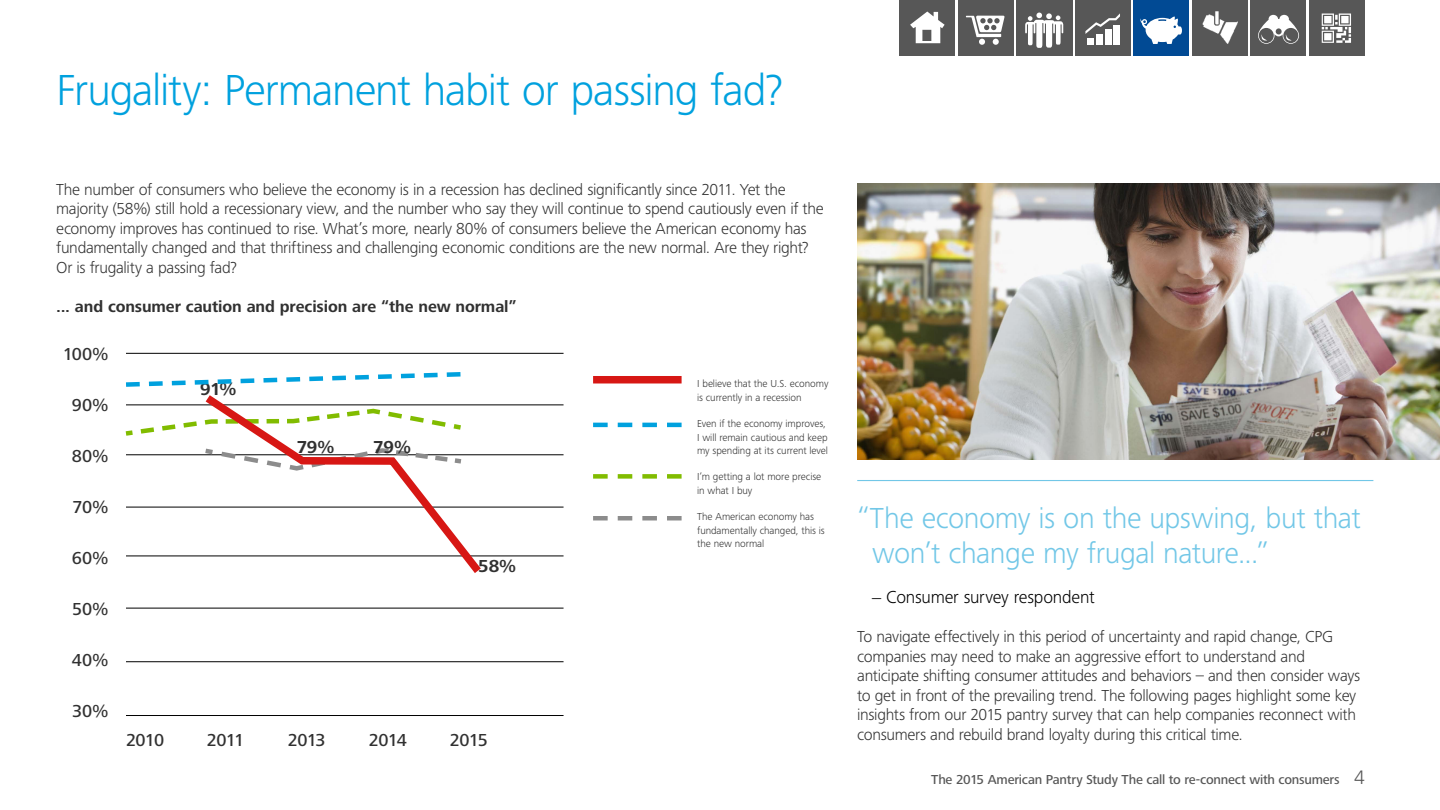
<style>
.page{position:relative;width:1440px;height:810px;background:#fff}
.page>*{position:absolute;margin:0;border:0;box-sizing:border-box;transform-origin:0 0}
.section_1_header{font:300 45px "Frutiger Next Pro";letter-spacing:-.025em;color:#00a1de}
.intro_text_40{font:300 30px/34.5px "Frutiger Next Pro";letter-spacing:-.015em;color:#72c7e7}
.SUB_GRAY4_BOLD_24_2{font:500 18px "Frutiger Next Pro";letter-spacing:-.03em;color:#313131}
.intro_text_40-2{font:300 18px "Frutiger Next Pro";letter-spacing:-.01em;color:#000}
.SUB_GRAY4_BOLD_24_2-2{font:700 18px "Frutiger Next Pro";letter-spacing:-.02em;color:#313131}
.SUB_GRAY4_BOLD_24_2-3{font:300 16.5px/19.5px "Frutiger Next Pro";letter-spacing:-.02em;color:#313131}
.body_copy_20{font:300 16.5px/19.5px "Frutiger Next Pro";letter-spacing:-.02em;color:#313131}
.SUB_GRAY4_BOLD_24_2-4{font:700 16.5px "Frutiger Next Pro";letter-spacing:-.005em;color:#313131}
.t1{font:500 13.5px "Frutiger Next Pro";letter-spacing:-.015em;color:#575757}
.SUB_GRAY4_BOLD_24_2-5{font:300 10.5px/13.5px "Frutiger Next Pro";letter-spacing:-.005em;color:#313131}
.s1{font-family:"Gill Sans"}
.s2{font-weight:300;font-size:20.25px}
</style>
<div class="page">
<hr style="left:857px;top:480px;width:516px;height:1px;background:#72c7e7">
<hr style="left:126px;top:715px;width:438px;height:1px;background:#000">
<hr style="left:126px;top:661px;width:438px;height:1px;background:#000">
<hr style="left:126px;top:608px;width:438px;height:1px;background:#000">
<hr style="left:126px;top:556px;width:438px;height:1px;background:#000">
<hr style="left:126px;top:507px;width:438px;height:1px;background:#000">
<hr style="left:126px;top:454px;width:438px;height:1px;background:#000">
<hr style="left:126px;top:405px;width:438px;height:1px;background:#000">
<hr style="left:126px;top:353px;width:438px;height:1px;background:#000">
<svg style="left:126px;top:372px;width:335px;height:15px"></svg>
<svg style="left:125px;top:421px;width:72px;height:15px"></svg>
<svg style="left:197px;top:395px;width:291px;height:178px"></svg>
<div style="left:593px;top:376px;width:89px;height:7px;background:#d71714"></div>
<svg style="left:593px;top:423px;width:89px;height:4px"></svg>
<svg style="left:593px;top:474px;width:89px;height:5px"></svg>
<svg style="left:593px;top:516px;width:89px;height:4px"></svg>
<img style="left:857px;top:183px;width:583px;height:276px">
<div style="left:1133px;top:0;width:56px;height:56px;background:#014a94"></div>
<svg style="left:1140px;top:16px;width:42px;height:28px"></svg>
<div style="left:899px;top:0;width:56px;height:56px;background:#575757"></div>
<div style="left:958px;top:0;width:55px;height:56px;background:#575757"></div>
<div style="left:1075px;top:0;width:55px;height:56px;background:#575757"></div>
<div style="left:1192px;top:0;width:55px;height:56px;background:#575757"></div>
<div style="left:1250px;top:0;width:56px;height:56px;background:#575757"></div>
<div style="left:1309px;top:0;width:55px;height:56px;background:#575757"></div>
<div style="left:1016px;top:0;width:57px;height:56px;background:#575757"></div>
<svg style="left:966px;top:15px;width:39px;height:30px"></svg>
<svg style="left:1025px;top:13px;width:38px;height:35px"></svg>
<div style="left:1088px;top:38px;width:6px;height:7px;background:#fff"></div>
<div style="left:1096px;top:34px;width:7px;height:11px;background:#fff"></div>
<div style="left:1105px;top:30px;width:6px;height:15px;background:#fff"></div>
<div style="left:1114px;top:25px;width:6px;height:20px;background:#fff"></div>
<svg style="left:1085px;top:13px;width:35px;height:21px"></svg>
<svg style="left:1258px;top:15px;width:41px;height:29px"></svg>
<svg style="left:1322px;top:14px;width:29px;height:29px"></svg>
<svg style="left:910px;top:12px;width:35px;height:31px"></svg>
<img style="left:1202px;top:11px;width:36px;height:33px">
<p class="section_1_header" style="left:56px;top:64px;width:728px">Frugality: Permanent habit or passing fad?</p>
<p class="SUB_GRAY4_BOLD_24_2-3" style="left:56px;top:180px;width:769px">The number of consumers who believe the economy is in a recession has declined significantly since 2011. Yet the majority (58%) still hold a recessionary view, and the number who say they will continue to spend cautiously even if the economy improves has continued to rise. What’s more, nearly 80% of consumers believe the American economy has fundamentally changed and that thriftiness and challenging economic conditions are the new normal. Are they right?<br>Or is frugality a passing fad?</p>
<p class="SUB_GRAY4_BOLD_24_2-4" style="left:56px;top:297px;width:462px">... and consumer caution and precision are “the new normal”</p>
<p class="SUB_GRAY4_BOLD_24_2" style="left:63px;top:344px;width:48px">100%</p>
<p class="SUB_GRAY4_BOLD_24_2" style="left:72px;top:395px;width:39px">90%</p>
<p class="SUB_GRAY4_BOLD_24_2" style="left:72px;top:446px;width:39px">80%</p>
<p class="SUB_GRAY4_BOLD_24_2" style="left:73px;top:497px;width:38px">70%</p>
<p class="SUB_GRAY4_BOLD_24_2" style="left:72px;top:548px;width:39px">60%</p>
<p class="SUB_GRAY4_BOLD_24_2" style="left:72px;top:599px;width:38px">50%</p>
<p class="SUB_GRAY4_BOLD_24_2" style="left:72px;top:650px;width:39px">40%</p>
<p class="SUB_GRAY4_BOLD_24_2" style="left:72px;top:701px;width:38px">30%</p>
<p class="SUB_GRAY4_BOLD_24_2-2" style="left:200px;top:379px;width:38px">91%</p>
<p class="SUB_GRAY4_BOLD_24_2-2" style="left:297px;top:437px;width:40px">79%</p>
<p class="SUB_GRAY4_BOLD_24_2-2" style="left:373px;top:437px;width:40px">79%</p>
<p class="SUB_GRAY4_BOLD_24_2-2" style="left:478px;top:556px;width:40px">58%</p>
<p class="SUB_GRAY4_BOLD_24_2" style="left:126px;top:729px;width:40px">2010</p>
<p class="SUB_GRAY4_BOLD_24_2" style="left:207px;top:729px;width:39px">2011</p>
<p class="SUB_GRAY4_BOLD_24_2" style="left:288px;top:729px;width:39px">2013</p>
<p class="SUB_GRAY4_BOLD_24_2" style="left:369px;top:729px;width:39px">2014</p>
<p class="SUB_GRAY4_BOLD_24_2" style="left:450px;top:729px;width:39px">2015</p>
<p class="SUB_GRAY4_BOLD_24_2-5" style="left:697px;top:377px;width:133px">I believe that the U.S. economy is currently in a recession</p>
<p class="SUB_GRAY4_BOLD_24_2-5" style="left:697px;top:417px;width:132px">Even if the economy improves,<br>I will remain cautious and keep my spending at its current level</p>
<p class="SUB_GRAY4_BOLD_24_2-5" style="left:697px;top:470px;width:126px">I’m getting a lot more precise in what I buy</p>
<p class="SUB_GRAY4_BOLD_24_2-5" style="left:697px;top:510px;width:129px">The American economy has fundamentally changed, this is the new normal</p>
<p class="intro_text_40" style="left:872px;top:501px;width:490px;text-indent:-15px">“The economy is on the upswing, but that won’t change my frugal nature...”</p>
<p class="intro_text_40-2" style="left:872px;top:587px;width:224px"><span class="s1">–</span> Consumer survey respondent</p>
<p class="body_copy_20" style="left:857px;top:627px;width:505px">To navigate effectively in this period of uncertainty and rapid change, CPG companies may need to make an aggressive effort to understand and anticipate shifting consumer attitudes and behaviors – and then consider ways to get in front of the prevailing trend. The following pages highlight some key insights from our 2015 pantry survey that can help companies reconnect with consumers and rebuild brand loyalty during this critical time.</p>
<p class="t1" style="left:931px;top:772px;width:435px">The 2015 American Pantry Study The call to re-connect with consumers <span class="s2">4</span></p>
</div>
